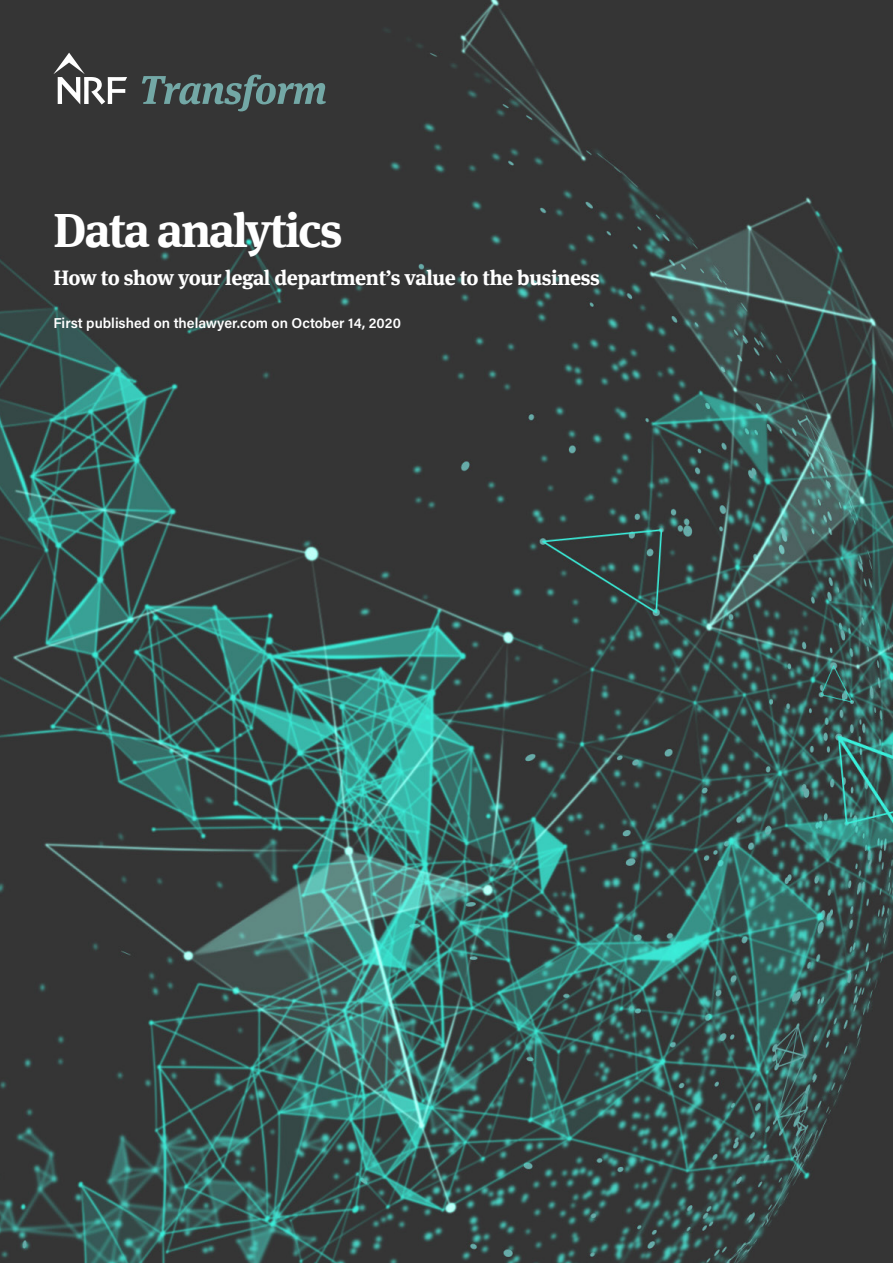
<style>
.page{position:relative;width:893px;height:1263px;background:#fff}
.page>*{position:absolute;margin:0;border:0;box-sizing:border-box;transform-origin:0 0}
.t1{font:700 48px "Meta Serif Offc Pro";letter-spacing:-.04em;color:#fff}
.t2{font:700 21px "Meta Serif Offc Pro";letter-spacing:-.02em;color:#fff}
.t3{font:600 14.25px "Acumin Pro";color:#fff}
</style>
<div class="page">
<img style="left:0;top:0;width:893px;height:1263px">
<svg style="left:142px;top:75px;width:184px;height:36px;background:#495b5a"></svg>
<svg style="left:53px;top:53px;width:74px;height:51px"></svg>
<h1 class="t1" style="left:53px;top:192px;width:291px">Data analytics</h1>
<p class="t2" style="left:53px;top:261px;width:548px">How to show your legal department’s value to the business</p>
<p class="t3" style="left:53px;top:313px;width:349px">First published on thelawyer.com on October 14, 2020</p>
</div>
